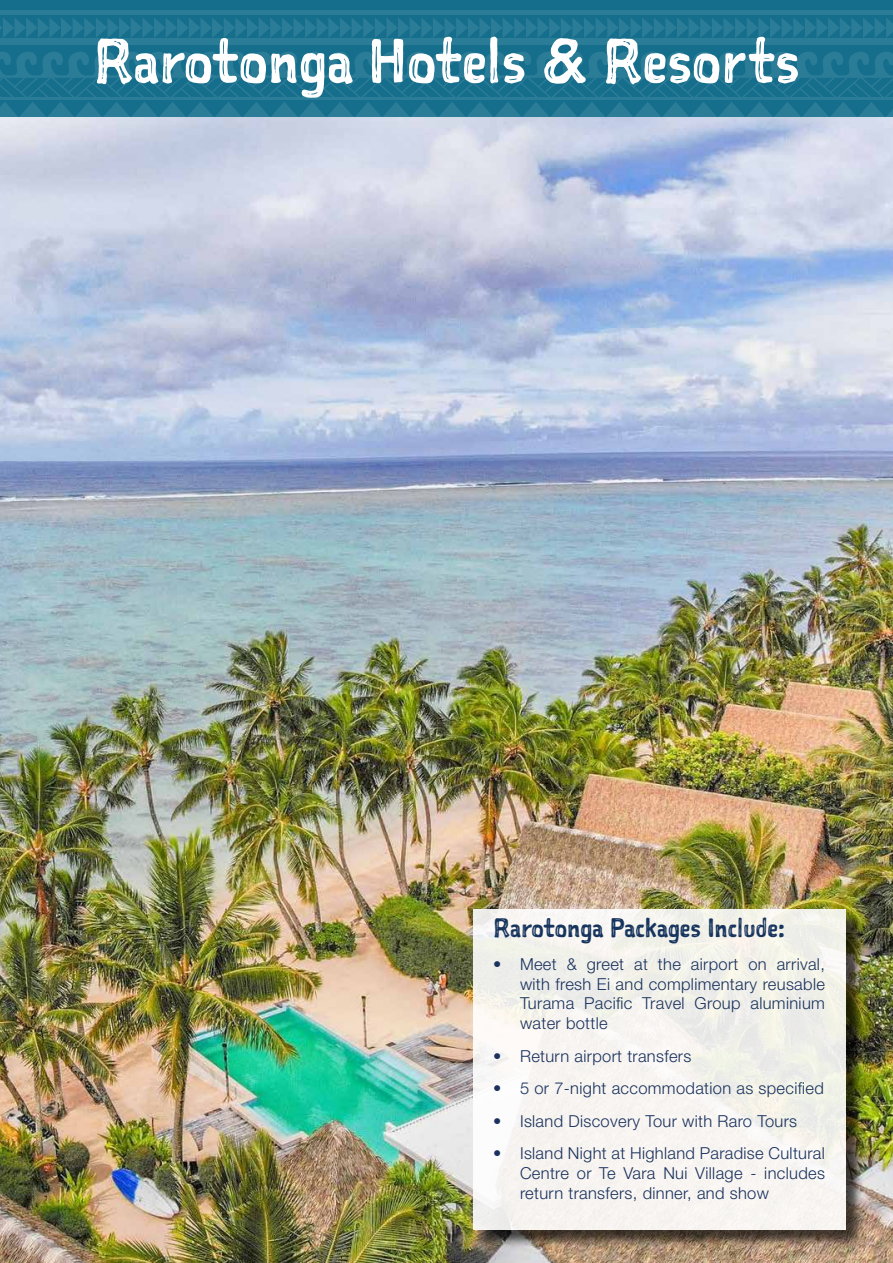
<style>
.page{position:relative;width:893px;height:1263px;background:#fff}
.page>*{position:absolute;margin:0;border:0;box-sizing:border-box;transform-origin:0 0}
.t1{font:60px "Sketchnote Square";color:#fff}
.t2{font:25.5px "Sketchnote Square";color:#16345d}
.t3{font:300 16.5px/19.8px "Helvetica Neue LT Std";letter-spacing:.02em;color:#1a325d;text-align:justify}
</style>
<div class="page">
<div style="left:0;top:0;width:893px;height:47px;background:#156e8c"></div>
<div style="left:0;top:39px;width:893px;height:6px;background:#2b7c97"></div>
<svg style="left:0;top:17px;width:893px;height:21px;background:#1f7491"></svg>
<div style="left:0;top:10px;width:893px;height:5px;background:#2b7c97"></div>
<svg style="left:0;top:47px;width:893px;height:71px;background:#207591"></svg>
<img style="left:0;top:118px;width:893px;height:1145px">
<div style="left:476px;top:911px;width:388px;height:337px;background:#000;opacity:.75"></div>
<div style="left:473px;top:909px;width:372px;height:320px;background:linear-gradient(to right,#f7f5f3,#f2f1eb)"></div>
<h1 class="t1" style="left:93px;top:20px;width:708px">Rarotonga Hotels &amp; Resorts</h1>
<h2 class="t2" style="left:493px;top:911px;width:293px">Rarotonga Packages Include:</h2>
<p class="t3" style="left:520px;top:953px;width:306px;text-indent:-27px">• Meet &amp; greet at the airport on arrival, with fresh Ei and complimentary reusable Turama Pacific Travel Group aluminium water bottle</p>
<p class="t3" style="left:493px;top:1045px;width:200px">• Return airport transfers</p>
<p class="t3" style="left:493px;top:1078px;width:332px">• 5 or 7-night accommodation as specified</p>
<p class="t3" style="left:493px;top:1111px;width:306px">• Island Discovery Tour with Raro Tours</p>
<p class="t3" style="left:520px;top:1143px;width:306px;text-indent:-27px">• Island Night at Highland Paradise Cultural Centre or Te Vara Nui Village - includes return transfers, dinner, and show</p>
</div>
